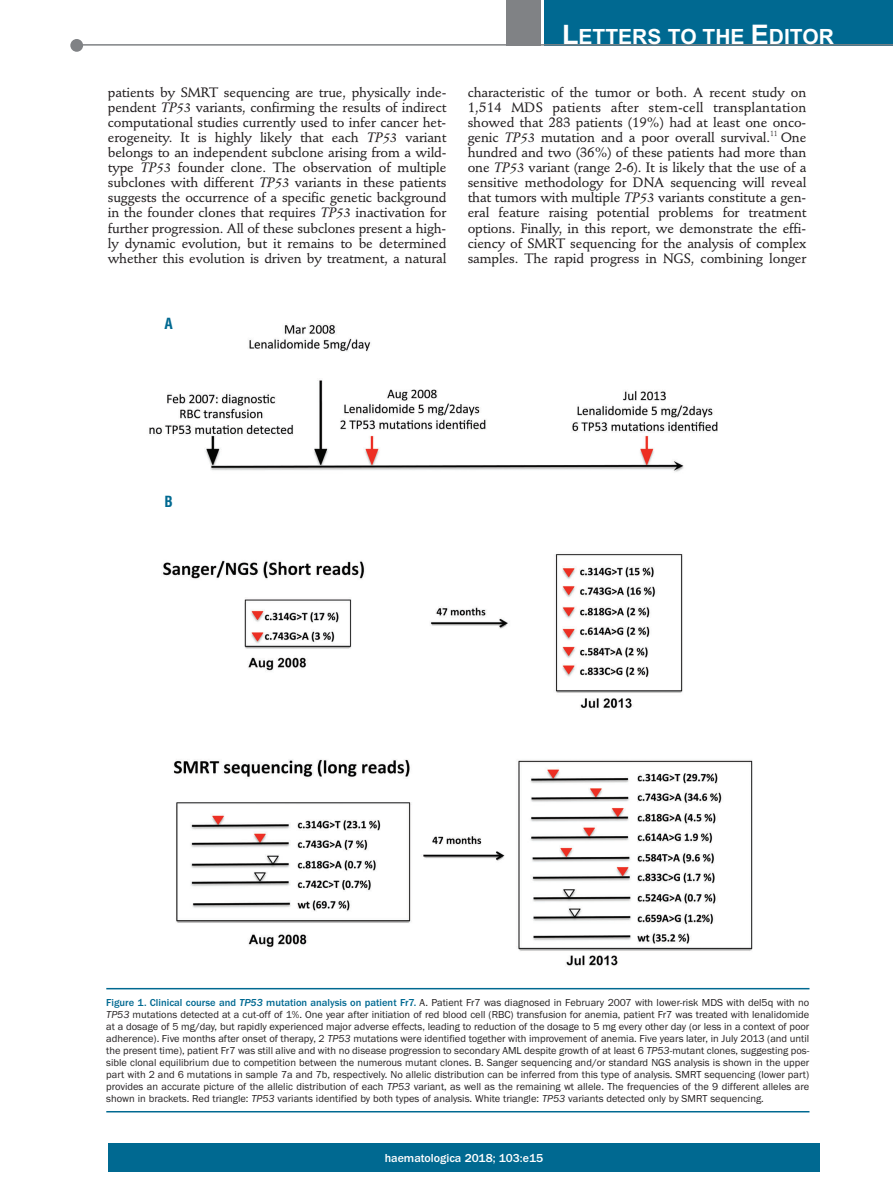
<style>
.page{position:relative;width:893px;height:1191px;background:#fff}
.page>*{position:absolute;margin:0;border:0;box-sizing:border-box;transform-origin:0 0}
.t1{font:700 21px "Arial";color:#fff}
.t2{font:700 condensed 15px "Helvetica";color:#006991}
.t3{font:500 13.5px/15.1px "Stempel Schneidler";letter-spacing:-.01em;color:#231f20;text-align:justify}
.t4{font:500 12px "Franklin Gothic";color:#fff}
.t5{font:10.5px/12px "Franklin Gothic";color:#231f20;text-align:justify}
.s1{font-size:27px}
.s2{font-family:"Stempel Schneidler Med";font-weight:400;font-style:italic}
.s3{font-weight:500;color:#006991}
.s4{font-weight:500;font-style:italic;color:#006991}
.s5{font-style:italic}
</style>
<div class="page">
<div style="left:107px;top:1143px;width:713px;height:28px;background:#006991"></div>
<div style="left:544px;top:0;width:349px;height:45px;background:#006991"></div>
<div style="left:506px;top:0;width:34px;height:45px;background:#808285"></div>
<div style="left:70px;top:39px;width:13px;height:13px;background:#808285;border-radius:50%"></div>
<hr style="left:78px;top:44px;width:815px;height:2px;background:#808285">
<img style="left:149px;top:323px;width:604px;height:643px">
<hr style="left:106px;top:988px;width:703px;height:1px;background:#006991">
<hr style="left:106px;top:1111px;width:703px;height:1px;background:#006991">
<h1 class="t1" style="left:562px;top:25px;width:273px"><span class="s1">L</span>ETTERS TO THE <span class="s1">E</span>DITOR</h1>
<p class="t3" style="left:108px;top:86px;width:340px">patients by SMRT sequencing are true, physically inde&shy;pendent <span class="s2">TP53</span> variants, confirming the results of indirect computational studies currently used to infer cancer het&shy;erogeneity. It is highly likely that each <span class="s2">TP53</span> variant belongs to an independent subclone arising from a wild&shy;type <span class="s2">TP53</span> founder clone. The observation of multiple subclones with different <span class="s2">TP53</span> variants in these patients suggests the occurrence of a specific genetic background in the founder clones that requires <span class="s2">TP53</span> inactivation for further progression. All of these subclones present a high&shy;ly dynamic evolution, but it remains to be determined whether this evolution is driven by treatment, a natural</p>
<p class="t3" style="left:468px;top:86px;width:340px">characteristic of the tumor or both. A recent study on 1,514 MDS patients after stem-cell transplantation showed that 283 patients (19%) had at least one onco&shy;genic <span class="s2">TP53</span> mutation and a poor overall survival.<sup>11</sup> One hundred and two (36%) of these patients had more than one <span class="s2">TP53</span> variant (range 2-6). It is likely that the use of a sensitive methodology for DNA sequencing will reveal that tumors with multiple <span class="s2">TP53</span> variants constitute a gen&shy;eral feature raising potential problems for treatment options. Finally, in this report, we demonstrate the effi&shy;ciency of SMRT sequencing for the analysis of complex samples. The rapid progress in NGS, combining longer</p>
<h2 class="t2" style="left:164px;top:315px;width:10px">A</h2>
<h2 class="t2" style="left:164px;top:492px;width:10px">B</h2>
<p class="t5" style="left:106px;top:996px;width:705px"><span class="s3">Figure 1. Clinical course and</span> <span class="s4">TP53</span> <span class="s3">mutation analysis on patient Fr7.</span> A. Patient Fr7 was diagnosed in February 2007 with lower-risk MDS with del5q with no <span class="s5">TP53</span> mutations detected at a cut-off of 1%. One year after initiation of red blood cell (RBC) transfusion for anemia, patient Fr7 was treated with lenalidomide at a dosage of 5 mg/day, but rapidly experienced major adverse effects, leading to reduction of the dosage to 5 mg every other day (or less in a context of poor adherence). Five months after onset of therapy, 2 <span class="s5">TP53</span> mutations were identified together with improvement of anemia. Five years later, in July 2013 (and until the present time), patient Fr7 was still alive and with no disease progression to secondary AML despite growth of at least 6 <span class="s5">TP53</span>-mutant clones, suggesting pos&shy;sible clonal equilibrium due to competition between the numerous mutant clones. B. Sanger sequencing and/or standard NGS analysis is shown in the upper part with 2 and 6 mutations in sample 7a and 7b, respectively. No allelic distribution can be inferred from this type of analysis. SMRT sequencing (lower part) provides an accurate picture of the allelic distribution of each <span class="s5">TP53</span> variant, as well as the remaining wt allele. The frequencies of the 9 different alleles are shown in brackets. Red triangle: <span class="s5">TP53</span> variants identified by both types of analysis. White triangle: <span class="s5">TP53</span> variants detected only by SMRT sequencing.</p>
<p class="t4" style="left:385px;top:1150px;width:160px">haematologica 2018; 103:e15</p>
</div>
